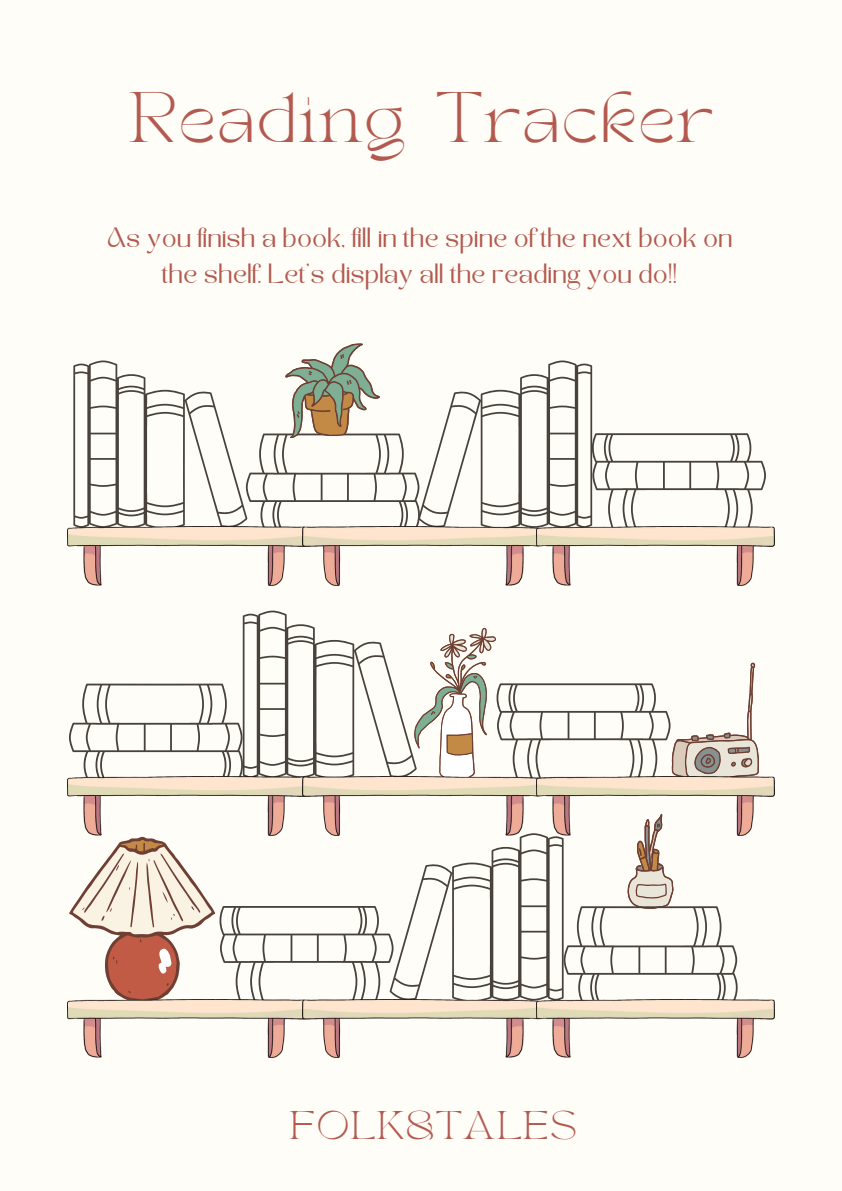
<style>
.page{position:relative;width:842px;height:1191px;background:#fff}
.page>*{position:absolute;margin:0;border:0;box-sizing:border-box;transform-origin:0 0}
.t1{font:50px "TANTWINKLE";color:#b35a50}
.t2{font:28px "TANTWINKLE";color:#b35a50}
.t3{font:26px/36px "KENAO";color:#b35a50;text-align:center}
</style>
<div class="page">
<div style="left:0;top:0;width:842px;height:1190px;background:#fffdf7"></div>
<svg style="left:69px;top:835px;width:669px;height:164px"></svg>
<svg style="left:69px;top:610px;width:690px;height:166px"></svg>
<svg style="left:73px;top:343px;width:693px;height:183px"></svg>
<img style="left:67px;top:526px;width:235px;height:59px">
<img style="left:302px;top:526px;width:235px;height:59px">
<img style="left:537px;top:526px;width:238px;height:59px">
<img style="left:67px;top:776px;width:235px;height:59px">
<img style="left:302px;top:776px;width:235px;height:59px">
<img style="left:537px;top:776px;width:238px;height:59px">
<img style="left:67px;top:999px;width:235px;height:58px">
<img style="left:302px;top:999px;width:235px;height:58px">
<img style="left:537px;top:999px;width:238px;height:58px">
<h1 class="t1" style="left:128px;top:92px;width:586px">Reading Tracker</h1>
<p class="t3" style="left:108px;top:222px;width:627px">As you finish a book, fill in the spine of the next book on the shelf. Let's display all the reading you do!!</p>
<p class="t2" style="left:289px;top:1110px;width:290px">FOLK&amp;TALES</p>
</div>
